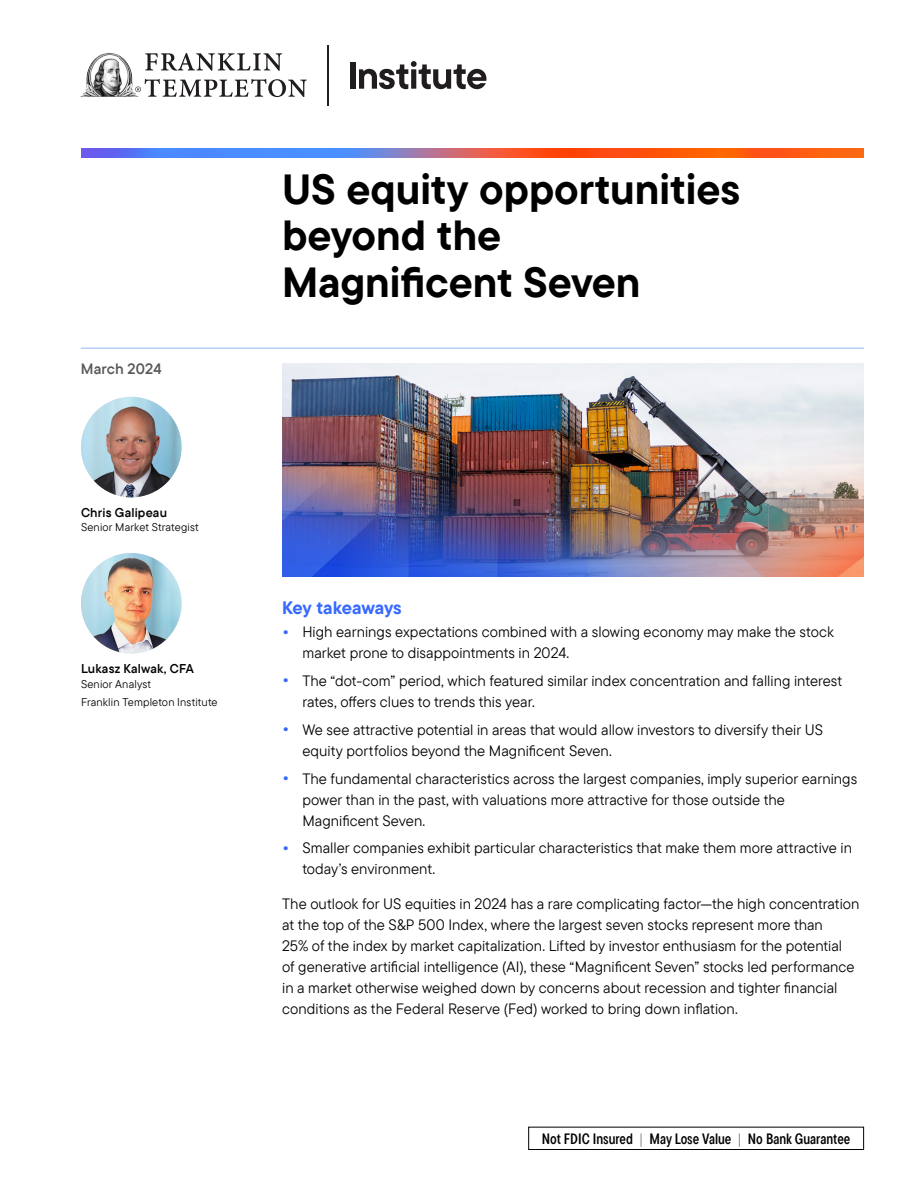
<style>
.page{position:relative;width:918px;height:1188px;background:#fff}
.page>*{position:absolute;margin:0;border:0;box-sizing:border-box;transform-origin:0 0}
.Headline{font:700 42px/46.5px "TT Commons Pro";color:#000}
.Headers_Bold_12_15{font:700 18px "TT Commons Pro";letter-spacing:-.01em;color:#3769ff}
.Body_Regular_10_14{font:15px/21px "TT Commons Pro";letter-spacing:.005em;color:#000}
.t1{font:15px "TT Commons Pro Cond Db";color:#000}
.Date{font:15px "TT Commons Pro Db";letter-spacing:.01em;color:#595959}
.Author_name{font:12.75px "TT Commons Pro Db";letter-spacing:.015em;color:#000}
.Author_title_dept_company{font:11.25px "TT Commons Pro";letter-spacing:.015em;color:#000}
.s1{font-weight:700;font-size:18px;color:#3769ff}
</style>
<div class="page">
<img style="left:81px;top:149px;width:783px;height:8px">
<hr style="left:327px;top:45px;width:1px;height:60px;background:#211d1e">
<svg style="left:145px;top:53px;width:137px;height:18px"></svg>
<svg style="left:138px;top:79px;width:169px;height:18px"></svg>
<img style="left:87px;top:53px;width:32px;height:29px">
<img style="left:119px;top:55px;width:19px;height:42px">
<img style="left:81px;top:82px;width:38px;height:15px">
<div style="left:350px;top:62px;width:6px;height:27px;background:#211d1e"></div>
<svg style="left:359px;top:61px;width:127px;height:28px"></svg>
<img style="left:282px;top:364px;width:582px;height:212px">
<hr style="left:81px;top:348px;width:783px;height:1px;background:#91b9ff">
<div style="left:528px;top:1127px;width:336px;height:23px;border:1px solid #000"></div>
<img style="left:81px;top:397px;width:101px;height:100px;border-radius:50px">
<img style="left:81px;top:553px;width:101px;height:101px;border-radius:50px">
<p class="Date" style="left:81px;top:358px;width:82px">March 2024</p>
<p class="Author_name" style="left:81px;top:503px;width:88px">Chris Galipeau</p>
<p class="Author_title_dept_company" style="left:81px;top:520px;width:119px">Senior Market Strategist</p>
<p class="Author_name" style="left:81px;top:659px;width:115px">Lukasz Kalwak, CFA</p>
<p class="Author_title_dept_company" style="left:81px;top:676px;width:72px">Senior Analyst</p>
<p class="Author_title_dept_company" style="left:81px;top:694px;width:138px">Franklin Templeton Institute</p>
<p class="Headline" style="left:282px;top:166px;width:460px">US equity opportunities beyond the<br>Magnificent Seven</p>
<p class="Headers_Bold_12_15" style="left:282px;top:594px;width:121px">Key takeaways</p>
<p class="Body_Regular_10_14" style="left:302px;top:622px;width:533px;text-indent:-20px"><span class="s1">•</span> High earnings expectations combined with a slowing economy may make the stock market prone to disappointments in 2024.</p>
<p class="Body_Regular_10_14" style="left:302px;top:670px;width:542px;text-indent:-20px"><span class="s1">•</span> The “dot-com” period, which featured similar index concentration and falling interest rates, offers clues to trends this year.</p>
<p class="Body_Regular_10_14" style="left:302px;top:719px;width:522px;text-indent:-20px"><span class="s1">•</span> We see attractive potential in areas that would allow investors to diversify their US equity portfolios beyond the Magnificent Seven.</p>
<p class="Body_Regular_10_14" style="left:302px;top:768px;width:556px;text-indent:-20px"><span class="s1">•</span> The fundamental characteristics across the largest companies, imply superior earnings power than in the past, with valuations more attractive for those outside the<br>Magnificent Seven.</p>
<p class="Body_Regular_10_14" style="left:302px;top:838px;width:551px;text-indent:-20px"><span class="s1">•</span> Smaller companies exhibit particular characteristics that make them more attractive in today’s environment.</p>
<p class="Body_Regular_10_14" style="left:282px;top:893px;width:579px">The outlook for US equities in 2024 has a rare complicating factor—the high concentration at the top of the S&amp;P 500 Index, where the largest seven stocks represent more than<br>25% of the index by market capitalization. Lifted by investor enthusiasm for the potential<br>of generative artificial intelligence (AI), these “Magnificent Seven” stocks led performance in a market otherwise weighed down by concerns about recession and tighter financial conditions as the Federal Reserve (Fed) worked to bring down inflation.</p>
<p class="t1" style="left:542px;top:1127px;width:310px">Not FDIC Insured | May Lose Value | No Bank Guarantee</p>
</div>
